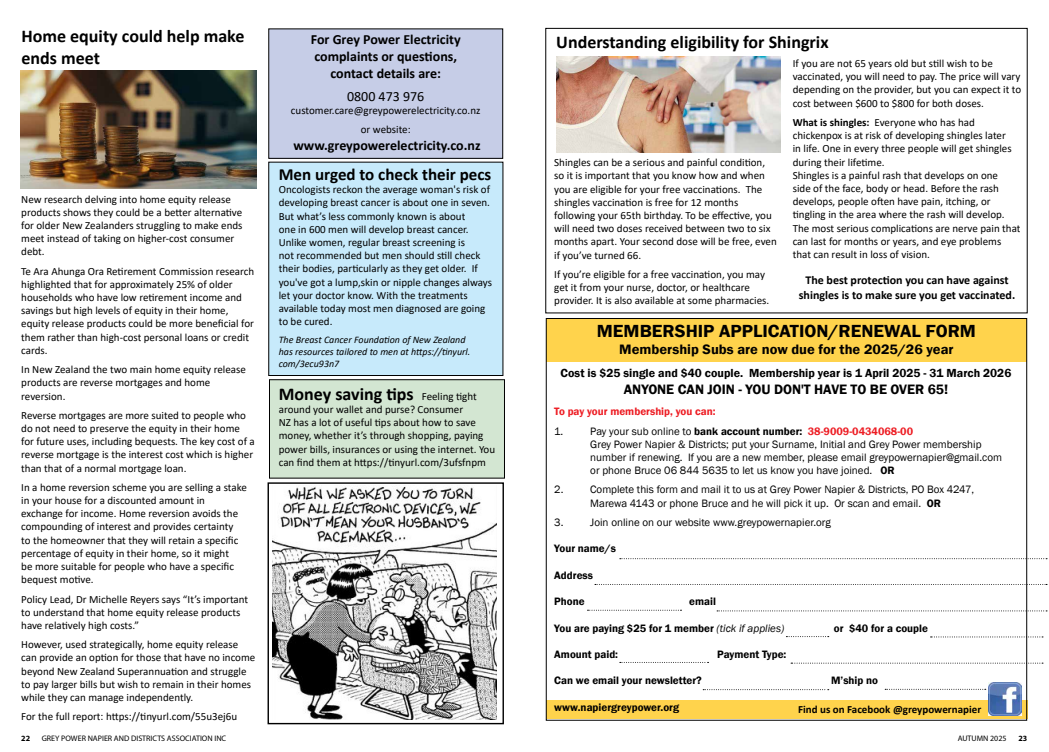
<style>
.page{position:relative;width:1049px;height:752px;background:#fff}
.page>*{position:absolute;margin:0;border:0;box-sizing:border-box;transform-origin:0 0}
.t1{font:700 18px/21.6px "Calibri";color:#000}
.t2{font:600 18px "Franklin Gothic";color:#000;scale:1.04 1}
.t3{font:700 17px "Calibri";color:#000}
.t4{font:700 14px/16.8px "Calibri";color:#000;text-align:center}
.t5{font:600 14px "Franklin Gothic";color:#000;scale:1.04 1}
.t6{font:600 14px "Franklin Gothic";color:#000}
.t7{font:14px "Calibri";color:#000}
.t8{font:700 12px/14.4px "Calibri";color:#000;text-align:center}
.t9{font:600 12px "Franklin Gothic";color:#000}
.t10{font:11px/13.2px "Calibri";color:#000}
.t11{font:11px/13.2px "Franklin Gothic";color:#000}
.t12{font:600 11px "Franklin Gothic";color:#000}
.t13{font:700 11px "Calibri";color:#000}
.t14{font:600 11px "Franklin Gothic";color:#ed1d24}
.t15{font:italic 10px/12px "Calibri";color:#000}
.t16{font:8px "Myriad Pro";color:#000}
.t17{font:700 8px "Myriad Pro";color:#000}
.s1{font-weight:400;font-size:11px}
.s2{font-weight:700}
.s3{font-weight:600}
.s4{font-weight:600;color:#ed1d24}
.s5{font-weight:400;font-style:italic}
</style>
<div class="page">
<div style="left:545px;top:28px;width:483px;height:285px;border:1px solid #000"></div>
<div style="left:546px;top:699px;width:482px;height:19px;background:#ffd34c"></div>
<div style="left:546px;top:318px;width:481px;height:43px;background:#ffd34c"></div>
<svg style="left:717px;top:610px;width:330px;height:1px"></svg>
<svg style="left:703px;top:689px;width:126px;height:1px"></svg>
<svg style="left:620px;top:558px;width:427px;height:1px"></svg>
<svg style="left:587px;top:609px;width:94px;height:1px"></svg>
<svg style="left:791px;top:662px;width:252px;height:1px"></svg>
<svg style="left:786px;top:636px;width:43px;height:1px"></svg>
<svg style="left:885px;top:688px;width:101px;height:1px"></svg>
<svg style="left:930px;top:636px;width:113px;height:1px"></svg>
<img style="left:988px;top:682px;width:33px;height:33px">
<img style="left:21px;top:70px;width:236px;height:118px">
<img style="left:272px;top:486px;width:225px;height:233px">
<div style="left:267px;top:482px;width:237px;height:242px;border:1px solid #000"></div>
<img style="left:556px;top:57px;width:225px;height:95px">
<div style="left:269px;top:29px;width:234px;height:129px;background:#c6cde7"></div>
<div style="left:268px;top:28px;width:235px;height:131px;border:1px solid #000"></div>
<div style="left:268px;top:161px;width:235px;height:215px;background:#c7eafb"></div>
<div style="left:269px;top:379px;width:236px;height:99px;background:#d3e6d2;border:1px solid #000"></div>
<h1 class="t1" style="left:21px;top:25px;width:224px">Home equity could help make ends meet</h1>
<p class="t10" style="left:21px;top:192px;width:223px">New research delving into home equity release products shows they could be a better alternative for older New Zealanders struggling to make ends meet instead of taking on higher-cost consumer debt.</p>
<p class="t10" style="left:21px;top:264px;width:235px">Te Ara Ahunga Ora Retirement Commission research highlighted that for approximately 25% of older households who have low retirement income and savings but high levels of equity in their home, equity release products could be more beneficial for them rather than high-cost personal loans or credit cards.</p>
<p class="t10" style="left:21px;top:362px;width:226px">In New Zealand the two main home equity release products are reverse mortgages and home reversion.</p>
<p class="t10" style="left:21px;top:408px;width:235px">Reverse mortgages are more suited to people who do not need to preserve the equity in their home for future uses, including bequests. The key cost of a reverse mortgage is the interest cost which is higher than that of a normal mortgage loan.</p>
<p class="t10" style="left:21px;top:480px;width:227px">In a home reversion scheme you are selling a stake in your house for a discounted amount in exchange for income. Home reversion avoids the compounding of interest and provides certainty<br>to the homeowner that they will retain a specific percentage of equity in their home, so it might<br>be more suitable for people who have a specific bequest motive.</p>
<p class="t10" style="left:21px;top:591px;width:228px">Policy Lead, Dr Michelle Reyers says “It’s important to understand that home equity release products have relatively high costs.”</p>
<p class="t10" style="left:21px;top:637px;width:236px">However, used strategically, home equity release can provide an option for those that have no income beyond New Zealand Superannuation and struggle to pay larger bills but wish to remain in their homes while they can manage independently.</p>
<p class="t10" style="left:21px;top:709px;width:217px">For the full report: https://tinyurl.com/55u3ej6u</p>
<p class="t4" style="left:311px;top:31px;width:151px">For Grey Power Electricity complaints or questions, contact details are:</p>
<p class="t7" style="left:347px;top:86px;width:79px">0800 473 976</p>
<p class="t10" style="left:291px;top:100px;width:191px;line-height:19.2px;text-align:center">customer.care@greypowerelectricity.co.nz or website:</p>
<p class="t4" style="left:293px;top:136px;width:189px">www.greypowerelectricity.co.nz</p>
<h2 class="t3" style="left:279px;top:162px;width:214px">Men urged to check their pecs</h2>
<p class="t10" style="left:279px;top:182px;width:215px">Oncologists reckon the average woman's risk of developing breast cancer is about one in seven.<br>But what’s less commonly known is about<br>one in 600 men will develop breast cancer.<br>Unlike women, regular breast screening is<br>not recommended but men should still check their bodies, particularly as they get older. If you've got a lump,skin or nipple changes always let your doctor know. With the treatments available today most men diagnosed are going to be cured.</p>
<p class="t15" style="left:279px;top:333px;width:193px">The Breast Cancer Foundation of New Zealand has resources tailored to men at https://tinyurl. com/3ecu93n7</p>
<h1 class="t1" style="left:279px;top:382px;width:199px">Money saving tips <span class="s1">Feeling tight</span></h1>
<p class="t10" style="left:279px;top:402px;width:218px">around your wallet and purse? Consumer<br>NZ has a lot of useful tips about how to save money, whether it’s through shopping, paying power bills, insurances or using the internet. You can find them at https://tinyurl.com/3ufsfnpm</p>
<h1 class="t1" style="left:556px;top:31px;width:274px">Understanding eligibility for Shingrix</h1>
<p class="t10" style="left:554px;top:155px;width:224px">Shingles can be a serious and painful condition, so it is important that you know how and when you are eligible for your free vaccinations. The shingles vaccination is free for 12 months following your 65th birthday. To be effective, you will need two doses received between two to six months apart. Your second dose will be free, even if you’ve turned 66.</p>
<p class="t10" style="left:554px;top:267px;width:216px">If you’re eligible for a free vaccination, you may get it from your nurse, doctor, or healthcare provider. It is also available at some pharmacies.</p>
<p class="t10" style="left:793px;top:56px;width:230px">If you are not 65 years old but still wish to be vaccinated, you will need to pay. The price will vary depending on the provider, but you can expect it to cost between $600 to $800 for both doses.</p>
<p class="t10" style="left:793px;top:115px;width:229px"><span class="s2">What is shingles:</span> Everyone who has had chickenpox is at risk of developing shingles later<br>in life. One in every three people will get shingles during their lifetime.<br>Shingles is a painful rash that develops on one<br>side of the face, body or head. Before the rash develops, people often have pain, itching, or tingling in the area where the rash will develop.<br>The most serious complications are nerve pain that can last for months or years, and eye problems that can result in loss of vision.</p>
<p class="t8" style="left:799px;top:273px;width:218px">The best protection you can have against shingles is to make sure you get vaccinated.</p>
<h1 class="t2" style="left:597px;top:319px;width:366px">MEMBERSHIP APPLICATION/RENEWAL FORM</h1>
<p class="t5" style="left:619px;top:340px;width:323px">Membership Subs are now due for the 2025/26 year</p>
<p class="t9" style="left:561px;top:365px;width:452px">Cost is $25 single and $40 couple. Membership year is 1 April 2025 - 31 March 2026</p>
<p class="t6" style="left:624px;top:380px;width:326px">ANYONE CAN JOIN - YOU DON'T HAVE TO BE OVER 65!</p>
<p class="t14" style="left:554px;top:404px;width:163px">To pay your membership, you can:</p>
<p class="t11" style="left:554px;top:424px;width:11px">1.</p>
<p class="t11" style="left:590px;top:424px;width:413px">Pay your sub online to <span class="s3">bank account number:</span> <span class="s4">38-9009-0434068-00<br></span>Grey Power Napier &amp; Districts; put your Surname, Initial and Grey Power membership number if renewing. If you are a new member, please email greypowernapier@gmail.com or phone Bruce 06 844 5635 to let us know you have joined. <span class="s3">OR</span></p>
<p class="t11" style="left:554px;top:483px;width:11px">2.</p>
<p class="t11" style="left:590px;top:483px;width:385px">Complete this form and mail it to us at Grey Power Napier &amp; Districts, PO Box 4247,<br>Marewa 4143 or phone Bruce and he will pick it up. Or scan and email. <span class="s3">OR</span></p>
<p class="t11" style="left:554px;top:515px;width:11px">3.</p>
<p class="t11" style="left:590px;top:515px;width:242px">Join online on our website www.greypowernapier.org</p>
<p class="t12" style="left:554px;top:541px;width:63px">Your name/s</p>
<p class="t12" style="left:554px;top:568px;width:40px">Address</p>
<p class="t12" style="left:554px;top:594px;width:32px">Phone</p>
<p class="t12" style="left:689px;top:594px;width:28px">email</p>
<p class="t12" style="left:554px;top:620px;width:231px">You are paying $25 for 1 member <span class="s5">(tick if applies)</span></p>
<p class="t12" style="left:834px;top:620px;width:96px">or $40 for a couple</p>
<p class="t12" style="left:554px;top:647px;width:65px">Amount paid:</p>
<p class="t12" style="left:717px;top:647px;width:71px">Payment Type:</p>
<p class="t12" style="left:554px;top:673px;width:149px">Can we email your newsletter?</p>
<p class="t12" style="left:831px;top:673px;width:49px">M’ship no</p>
<p class="t12" style="left:554px;top:700px;width:126px">www.napiergreypower.org</p>
<p class="t13" style="left:798px;top:701px;width:185px">Find us on Facebook @greypowernapier</p>
<p class="t17" style="left:21px;top:732px;width:10px">22</p>
<p class="t16" style="left:42px;top:732px;width:186px">GREY POWER NAPIER AND DISTRICTS ASSOCIATION INC</p>
<p class="t16" style="left:958px;top:732px;width:50px">AUTUMN 2025</p>
<p class="t17" style="left:1018px;top:732px;width:10px">23</p>
</div>
